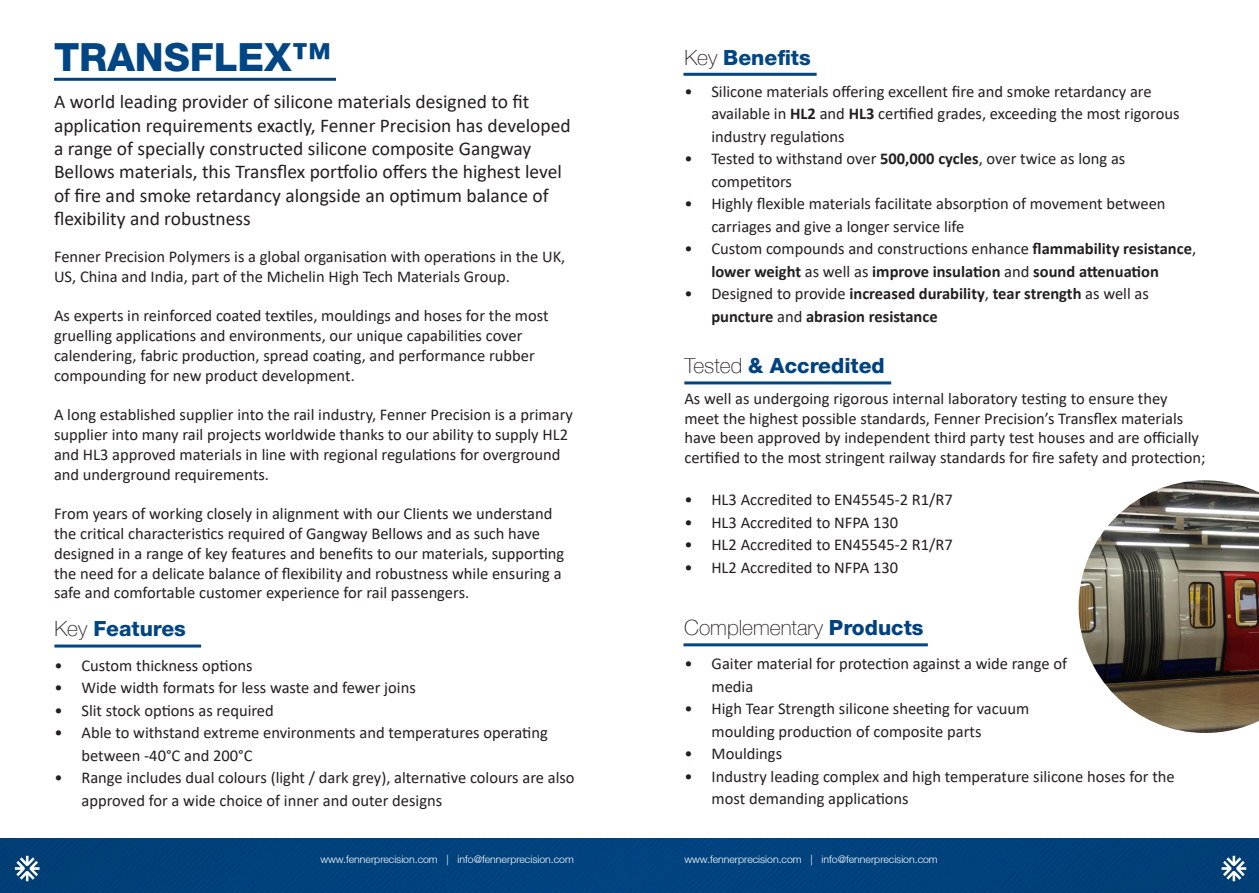
<style>
.page{position:relative;width:1259px;height:893px;background:#fff}
.page>*{position:absolute;margin:0;border:0;box-sizing:border-box;transform-origin:0 0}
.t1{font:800 39px "Helvetica Neue LT Std";color:#004684}
.t2{font:800 21px "Helvetica Neue LT Std";color:#004684}
.t3{font:100 21px "Helvetica Neue LT";color:#231f20}
.t4{font:800 21px "Helvetica Neue LT Std";color:#004280}
.t5{font:19.5px/23.4px "Calibri";color:#231f20}
.t6{font:16.5px/19.8px "Calibri";color:#231f20}
.t7{font:700 16.5px/22.5px "Calibri";color:#231f20}
.Body{font:300 10.5px "Helvetica Neue LT";color:#fff}
.s1{font-family:"Helvetica Neue LT";font-weight:100;color:#231f20}
.s2{font-weight:700}
.s3{font-weight:400}
.s4{font-family:"Helvetica Neue LT Std";font-weight:800;color:#004280}
</style>
<div class="page">
<div style="left:0;top:839px;width:1259px;height:54px;background:#00417b"></div>
<svg style="left:15px;top:856px;width:25px;height:25px"></svg>
<svg style="left:1221px;top:856px;width:25px;height:25px"></svg>
<hr style="left:684px;top:381px;width:207px;height:3px;background:#004684">
<hr style="left:54px;top:78px;width:282px;height:3px;background:#004280">
<hr style="left:54px;top:644px;width:147px;height:3px;background:#004684">
<hr style="left:683px;top:73px;width:133px;height:3px;background:#004684">
<hr style="left:683px;top:643px;width:245px;height:3px;background:#004684">
<img style="left:1078px;top:480px;width:181px;height:253px">
<p class="t1" style="left:54px;top:34px;width:278px">TRANSFLEX™</p>
<p class="t5" style="left:54px;top:90px;width:518px">A world leading provider of silicone materials designed to fit application requirements exactly, Fenner Precision has developed a range of specially constructed silicone composite Gangway Bellows materials, this Transflex portfolio offers the highest level of fire and smoke retardancy alongside an optimum balance of flexibility and robustness</p>
<p class="t6" style="left:54px;top:246px;width:513px">Fenner Precision Polymers is a global organisation with operations in the UK,<br>US, China and India, part of the Michelin High Tech Materials Group.</p>
<p class="t6" style="left:54px;top:305px;width:496px">As experts in reinforced coated textiles, mouldings and hoses for the most gruelling applications and environments, our unique capabilities cover calendering, fabric production, spread coating, and performance rubber compounding for new product development.</p>
<p class="t6" style="left:54px;top:404px;width:520px">A long established supplier into the rail industry, Fenner Precision is a primary supplier into many rail projects worldwide thanks to our ability to supply HL2 and HL3 approved materials in line with regional regulations for overground and underground requirements.</p>
<p class="t6" style="left:54px;top:503px;width:512px">From years of working closely in alignment with our Clients we understand the critical characteristics required of Gangway Bellows and as such have designed in a range of key features and benefits to our materials, supporting the need for a delicate balance of flexibility and robustness while ensuring a safe and comfortable customer experience for rail passengers.</p>
<p class="t2" style="left:54px;top:616px;width:133px"><span class="s1">Key</span> Features</p>
<p class="t6" style="left:54px;top:655px;width:199px">• Custom thickness options</p>
<p class="t6" style="left:54px;top:677px;width:363px">• Wide width formats for less waste and fewer joins</p>
<p class="t6" style="left:54px;top:700px;width:221px">• Slit stock options as required</p>
<p class="t6" style="left:81px;top:721px;width:468px;line-height:22.5px;text-indent:-27px">• Able to withstand extreme environments and temperatures operating between -40°C and 200°C</p>
<p class="t6" style="left:81px;top:766px;width:495px;line-height:22.5px;text-indent:-27px">• Range includes dual colours (light / dark grey), alternative colours are also approved for a wide choice of inner and outer designs</p>
<p class="t2" style="left:684px;top:45px;width:128px"><span class="s1">Key</span> Benefits</p>
<p class="t6" style="left:711px;top:80px;width:469px;line-height:22.5px;text-indent:-27px">• Silicone materials offering excellent fire and smoke retardancy are available in <span class="s2">HL2</span> and <span class="s2">HL3</span> certified grades, exceeding the most rigorous industry regulations</p>
<p class="t6" style="left:711px;top:147px;width:415px;line-height:22.5px;text-indent:-27px">• Tested to withstand over <span class="s2">500,000 cycles</span>, over twice as long as competitors</p>
<p class="t6" style="left:711px;top:192px;width:456px;line-height:22.5px;text-indent:-27px">• Highly flexible materials facilitate absorption of movement between carriages and give a longer service life</p>
<p class="t7" style="left:711px;top:237px;width:486px;text-indent:-27px"><span class="s3">• Custom compounds and constructions enhance</span> flammability resistance<span class="s3">, </span>lower weight <span class="s3">as well as</span> improve insulation <span class="s3">and</span> sound attenuation</p>
<p class="t7" style="left:711px;top:282px;width:439px;text-indent:-27px"><span class="s3">• Designed to provide</span> increased durability<span class="s3">,</span> tear strength <span class="s3">as well as </span>puncture <span class="s3">and</span> abrasion resistance</p>
<p class="t4" style="left:684px;top:353px;width:202px"><span class="s1">Tested</span> &amp; Accredited</p>
<p class="t6" style="left:684px;top:388px;width:523px">As well as undergoing rigorous internal laboratory testing to ensure they meet the highest possible standards, Fenner Precision’s Transflex materials have been approved by independent third party test houses and are officially certified to the most stringent railway standards for fire safety and protection;</p>
<p class="t6" style="left:684px;top:490px;width:270px">• HL3 Accredited to EN45545-2 R1/R7</p>
<p class="t6" style="left:684px;top:512px;width:215px">• HL3 Accredited to NFPA 130</p>
<p class="t6" style="left:684px;top:535px;width:270px">• HL2 Accredited to EN45545-2 R1/R7</p>
<p class="t6" style="left:684px;top:557px;width:215px">• HL2 Accredited to NFPA 130</p>
<p class="t3" style="left:684px;top:616px;width:241px">Complementary <span class="s4">Products</span></p>
<p class="t6" style="left:711px;top:652px;width:357px;line-height:22.5px;text-indent:-27px">• Gaiter material for protection against a wide range of media</p>
<p class="t6" style="left:711px;top:697px;width:319px;line-height:22.5px;text-indent:-27px">• High Tear Strength silicone sheeting for vacuum moulding production of composite parts</p>
<p class="t6" style="left:684px;top:743px;width:99px">• Mouldings</p>
<p class="t6" style="left:711px;top:764px;width:465px;line-height:22.5px;text-indent:-27px">• Industry leading complex and high temperature silicone hoses for the most demanding applications</p>
<p class="Body" style="left:320px;top:853px;width:255px">www.fennerprecision.com | info@fennerprecision.com</p>
<p class="Body" style="left:684px;top:853px;width:255px">www.fennerprecision.com | info@fennerprecision.com</p>
</div>
